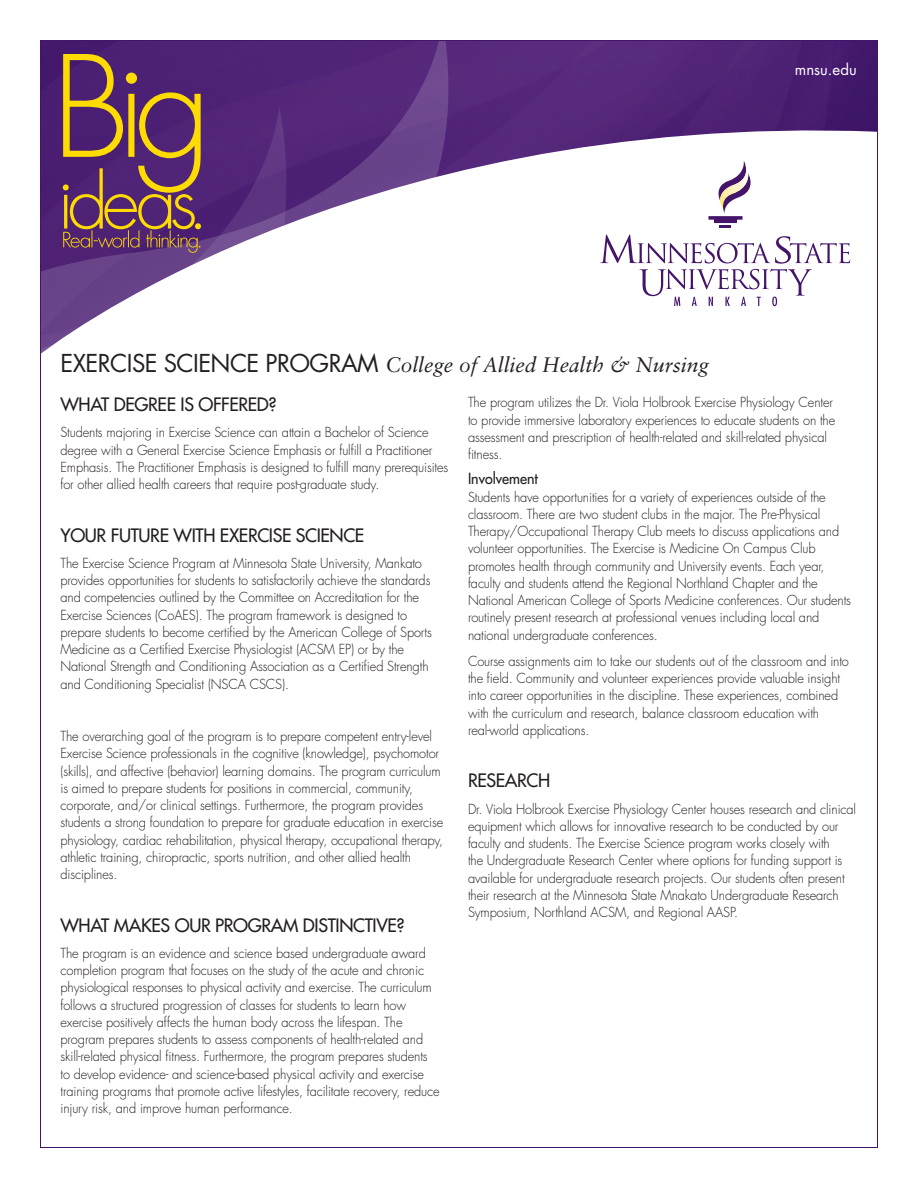
<style>
.page{position:relative;width:918px;height:1188px;background:#fff}
.page>*{position:absolute;margin:0;border:0;box-sizing:border-box;transform-origin:0 0}
.t1{font:italic 21px "Sabon LT Std";color:#231f20}
.Heads{font:500 18px "Futura Std";letter-spacing:-.02em;color:#231f20}
.Small_Heads{font:500 15px "Futura Std";color:#231f20;scale:.95 1}
.t2{font:15px "Futura Std";color:#fff}
.Body{font:300 13.5px/17.2px "Futura Std";letter-spacing:-.01em;color:#231f20;scale:.95 1}
.s1{font-family:"Futura Std";font-style:normal;font-size:24px}
</style>
<div class="page">
<img style="left:506px;top:42px;width:370px;height:265px">
<svg style="left:260px;top:42px;width:246px;height:159px;fill:#55287b"></svg>
<svg style="left:42px;top:42px;width:218px;height:64px;fill:#4d2275"></svg>
<svg style="left:42px;top:106px;width:312px;height:247px"></svg>
<svg style="left:63px;top:54px;width:138px;height:199px"></svg>
<svg style="left:600px;top:234px;width:250px;height:72px"></svg>
<svg style="left:708px;top:161px;width:43px;height:67px"></svg>
<p class="t2" style="left:795px;top:60px;width:63px">mnsu.edu</p>
<p class="t1" style="left:60px;top:352px;width:650px"><span class="s1">EXERCISE SCIENCE PROGRAM</span> College of Allied Health &amp; Nursing</p>
<p class="Body" style="left:468px;top:394px;width:388px">The program utilizes the Dr. Viola Holbrook Exercise Physiology Center to provide immersive laboratory experiences to educate students on the assessment and prescription of health-related and skill-related physical fitness.</p>
<p class="Small_Heads" style="left:468px;top:470px;width:75px">Involvement</p>
<p class="Body" style="left:468px;top:489px;width:405px">Students have opportunities for a variety of experiences outside of the classroom. There are two student clubs in the major. The Pre-Physical Therapy/Occupational Therapy Club meets to discuss applications and volunteer opportunities. The Exercise is Medicine On Campus Club promotes health through community and University events. Each year, faculty and students attend the Regional Northland Chapter and the National American College of Sports Medicine conferences. Our students routinely present research at professional venues including local and national undergraduate conferences.</p>
<p class="Body" style="left:468px;top:653px;width:403px">Course assignments aim to take our students out of the classroom and into the field. Community and volunteer experiences provide valuable insight into career opportunities in the discipline. These experiences, combined with the curriculum and research, balance classroom education with real-world applications.</p>
<p class="Heads" style="left:468px;top:770px;width:84px">RESEARCH</p>
<p class="Body" style="left:468px;top:801px;width:410px">Dr. Viola Holbrook Exercise Physiology Center houses research and clinical equipment which allows for innovative research to be conducted by our faculty and students. The Exercise Science program works closely with<br>the Undergraduate Research Center where options for funding support is available for undergraduate research projects. Our students often present their research at the Minnesota State Mnakato Undergraduate Research Symposium, Northland ACSM, and Regional AASP.</p>
<p class="Heads" style="left:60px;top:393px;width:218px">WHAT DEGREE IS OFFERED?</p>
<p class="Body" style="left:60px;top:424px;width:410px">Students majoring in Exercise Science can attain a Bachelor of Science degree with a General Exercise Science Emphasis or fulfill a Practitioner Emphasis. The Practitioner Emphasis is designed to fulfill many prerequisites for other allied health careers that require post-graduate study.</p>
<p class="Heads" style="left:60px;top:524px;width:305px">YOUR FUTURE WITH EXERCISE SCIENCE</p>
<p class="Body" style="left:60px;top:555px;width:393px">The Exercise Science Program at Minnesota State University, Mankato provides opportunities for students to satisfactorily achieve the standards and competencies outlined by the Committee on Accreditation for the Exercise Sciences (CoAES). The program framework is designed to prepare students to become certified by the American College of Sports Medicine as a Certified Exercise Physiologist (ACSM EP) or by the National Strength and Conditioning Association as a Certified Strength and Conditioning Specialist (NSCA CSCS).</p>
<p class="Body" style="left:60px;top:728px;width:405px">The overarching goal of the program is to prepare competent entry-level Exercise Science professionals in the cognitive (knowledge), psychomotor (skills), and affective (behavior) learning domains. The program curriculum is aimed to prepare students for positions in commercial, community, corporate, and/or clinical settings. Furthermore, the program provides students a strong foundation to prepare for graduate education in exercise physiology, cardiac rehabilitation, physical therapy, occupational therapy, athletic training, chiropractic, sports nutrition, and other allied health disciplines.</p>
<p class="Heads" style="left:60px;top:914px;width:346px">WHAT MAKES OUR PROGRAM DISTINCTIVE?</p>
<p class="Body" style="left:60px;top:945px;width:401px">The program is an evidence and science based undergraduate award completion program that focuses on the study of the acute and chronic physiological responses to physical activity and exercise. The curriculum follows a structured progression of classes for students to learn how exercise positively affects the human body across the lifespan. The program prepares students to assess components of health-related and skill-related physical fitness. Furthermore, the program prepares students to develop evidence- and science-based physical activity and exercise training programs that promote active lifestyles, facilitate recovery, reduce injury risk, and improve human performance.</p>
</div>
